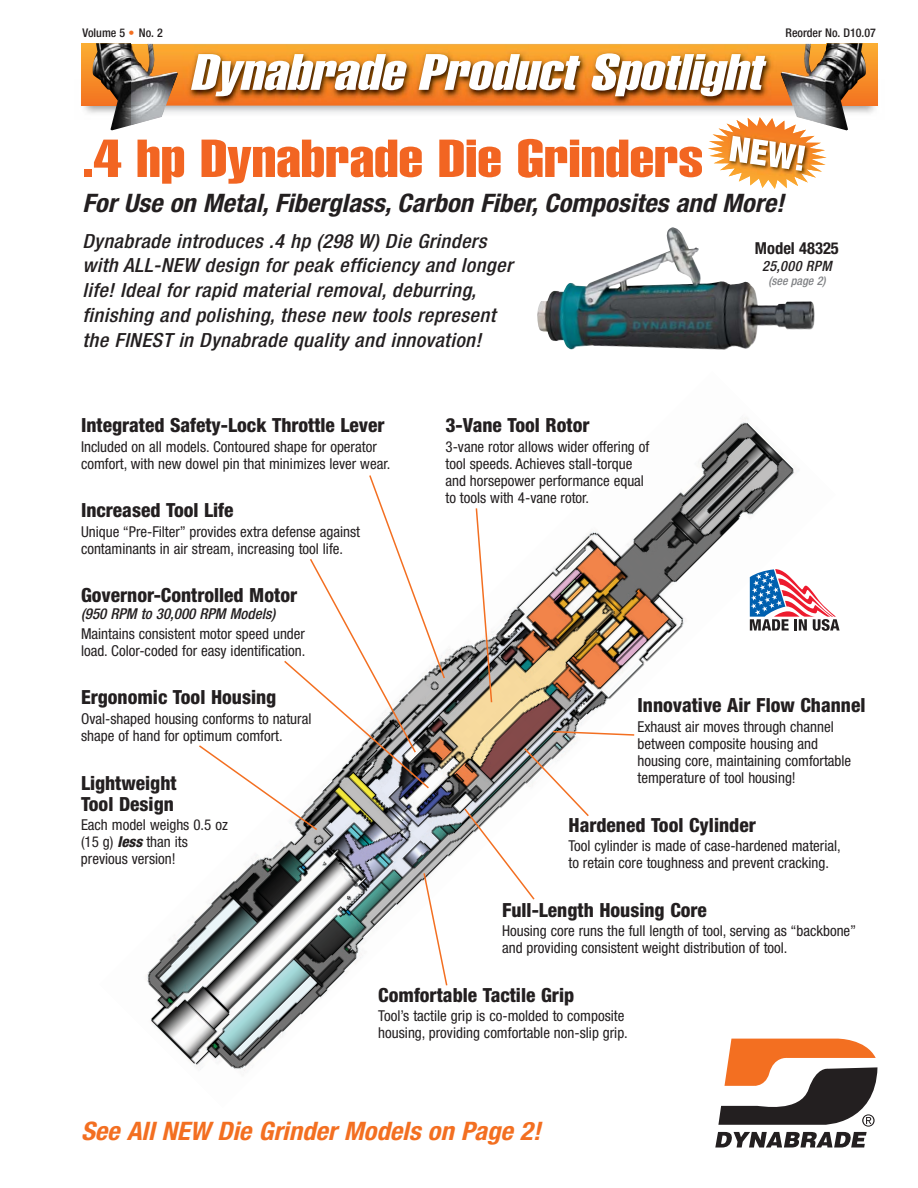
<style>
.page{position:relative;width:918px;height:1188px;background:#fff}
.page>*{position:absolute;margin:0;border:0;box-sizing:border-box;transform-origin:0 0}
.t1{font:52.5px "Helvetica Extra Compressed";color:#f26522;scale:1.2 1}
.t2{font:italic 50.25px "Helvetica Extra Compressed";color:#fff;scale:1.4 1}
.t3{font:italic 700 condensed 25.5px "Helvetica Neue";color:#231f20;scale:1.05 1}
.t4{font:italic 700 condensed 25.5px "Helvetica Neue";color:#f36f21;scale:1.05 1}
.t5{font:800 condensed 19.5px/21px "Helvetica Neue";color:#231f20}
.t6{font:italic 500 condensed 19.5px/24.8px "Helvetica Neue";letter-spacing:.02em;color:#231f20;scale:1.05 1}
.t7{font:700 condensed 16.5px "Helvetica Neue";color:#231f20}
.t8{font:condensed 15px/17.2px "Helvetica Neue";color:#231f20}
.t9{font:italic 500 condensed 15px "Helvetica Neue";color:#231f20}
.t10{font:italic 500 condensed 14.25px "Helvetica Neue";color:#231f20}
.t11{font:500 condensed 12px "Helvetica Neue";color:#231f20}
.t12{font:italic 500 condensed 12px "Helvetica Neue";color:#808285}
.s1{color:#f36f21}
.s2{font-weight:800;font-style:italic}
</style>
<div class="page">
<img style="left:147px;top:418px;width:689px;height:653px">
<div style="left:81px;top:44px;width:797px;height:61px;background:linear-gradient(to bottom,#fbad31,#f37320)"></div>
<img style="left:826px;top:44px;width:40px;height:86px">
<img style="left:92px;top:44px;width:39px;height:86px">
<img style="left:166px;top:105px;width:627px;height:8px">
<img style="left:178px;top:44px;width:603px;height:61px">
<img style="left:793px;top:105px;width:33px;height:12px">
<img style="left:781px;top:44px;width:45px;height:61px">
<img style="left:131px;top:105px;width:35px;height:15px">
<img style="left:131px;top:44px;width:47px;height:61px">
<img style="left:131px;top:120px;width:19px;height:5px">
<svg style="left:715px;top:1039px;width:162px;height:109px"></svg>
<svg style="left:708px;top:117px;width:119px;height:72px"></svg>
<svg style="left:475px;top:507px;width:18px;height:197px"></svg>
<svg style="left:551px;top:730px;width:85px;height:7px"></svg>
<svg style="left:463px;top:747px;width:127px;height:154px"></svg>
<svg style="left:197px;top:474px;width:249px;height:358px"></svg>
<svg style="left:422px;top:872px;width:26px;height:115px"></svg>
<img style="left:537px;top:227px;width:278px;height:123px">
<svg style="left:750px;top:569px;width:90px;height:62px"></svg>
<p class="t11" style="left:82px;top:28px;width:82px">Volume 5 <span class="s1">•</span> No. 2</p>
<p class="t11" style="left:786px;top:28px;width:92px">Reorder No. D10.07</p>
<h2 class="t2" style="left:190px;top:54px;width:416px">Dynabrade Product Spotlight</h2>
<h1 class="t1" style="left:82px;top:140px;width:519px">.4 hp Dynabrade Die Grinders</h1>
<h3 class="t3" style="left:82px;top:194px;width:674px">For Use on Metal,Fiberglass,Carbon Fiber,Composites and More!</h3>
<p class="t6" style="left:82px;top:230px;width:415px">Dynabrade introduces .4 hp (298 W) Die Grinders with ALL-NEW design for peak efficiency and longer life! Ideal for rapid material removal, deburring, finishing and polishing, these new tools represent the FINEST in Dynabrade quality and innovation!</p>
<p class="t7" style="left:755px;top:243px;width:85px">Model 48325</p>
<p class="t10" style="left:762px;top:261px;width:74px">25,000 RPM</p>
<p class="t12" style="left:768px;top:277px;width:59px">(see page 2)</p>
<h3 class="t5" style="left:81px;top:417px;width:305px">Integrated Safety-Lock Throttle Lever</h3>
<p class="t8" style="left:81px;top:439px;width:311px">Included on all models. Contoured shape for operator comfort, with new dowel pin that minimizes lever wear.</p>
<h3 class="t5" style="left:81px;top:501px;width:154px">Increased Tool Life</h3>
<p class="t8" style="left:81px;top:524px;width:281px">Unique “Pre-Filter” provides extra defense against contaminants in air stream, increasing tool life.</p>
<h3 class="t5" style="left:81px;top:586px;width:218px">Governor-Controlled Motor</h3>
<p class="t9" style="left:81px;top:609px;width:196px">(950 RPM to 30,000 RPM Models)</p>
<p class="t8" style="left:81px;top:626px;width:226px">Maintains consistent motor speed under load. Color-coded for easy identification.</p>
<h3 class="t5" style="left:81px;top:689px;width:197px">Ergonomic Tool Housing</h3>
<p class="t8" style="left:81px;top:711px;width:232px">Oval-shaped housing conforms to natural shape of hand for optimum comfort.</p>
<h3 class="t5" style="left:81px;top:774px;width:97px">Lightweight<br>Tool Design</h3>
<p class="t8" style="left:81px;top:817px;width:148px">Each model weighs 0.5 oz (15 g) <span class="s2">less</span>than its previous version!</p>
<h3 class="t5" style="left:445px;top:417px;width:146px">3-Vane Tool Rotor</h3>
<p class="t8" style="left:445px;top:439px;width:205px">3-vane rotor allows wider offering of tool speeds. Achieves stall-torque and horsepower performance equal to tools with 4-vane rotor.</p>
<h3 class="t5" style="left:638px;top:696px;width:230px">Innovative Air Flow Channel</h3>
<p class="t8" style="left:638px;top:719px;width:215px">Exhaust air moves through channel between composite housing and housing core, maintaining comfortable temperature of tool housing!</p>
<h3 class="t5" style="left:568px;top:816px;width:189px">Hardened Tool Cylinder</h3>
<p class="t8" style="left:568px;top:838px;width:274px">Tool cylinder is made of case-hardened material, to retain core toughness and prevent cracking.</p>
<h3 class="t5" style="left:502px;top:901px;width:206px">Full-Length Housing Core</h3>
<p class="t8" style="left:502px;top:923px;width:356px">Housing core runs the full length of tool, serving as “backbone” and providing consistent weight distribution of tool.</p>
<h3 class="t5" style="left:378px;top:986px;width:198px">Comfortable Tactile Grip</h3>
<p class="t8" style="left:378px;top:1008px;width:251px">Tool’s tactile grip is co-molded to composite housing, providing comfortable non-slip grip.</p>
<h3 class="t4" style="left:81px;top:1122px;width:444px">See All NEW Die Grinder Models on Page 2!</h3>
</div>
